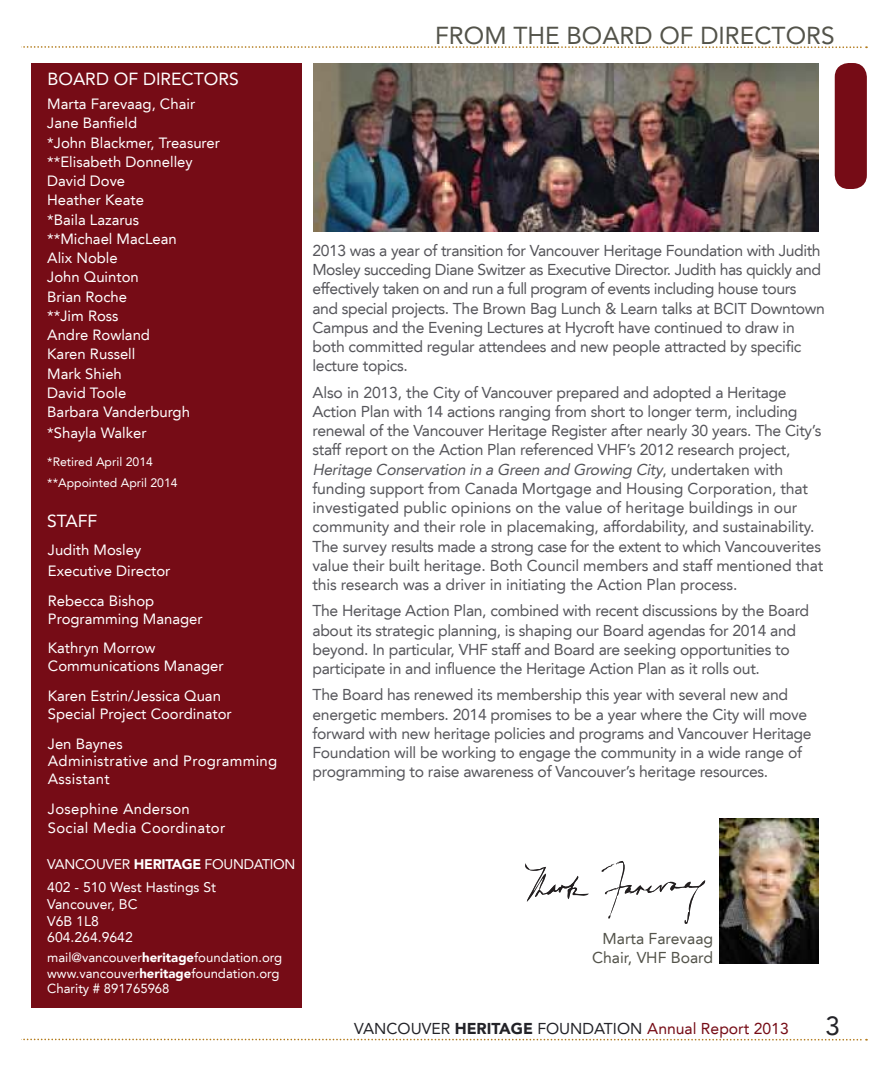
<style>
.page{position:relative;width:882px;height:1071px;background:#fff}
.page>*{position:absolute;margin:0;border:0;box-sizing:border-box;transform-origin:0 0}
.t1{font:26.25px "Avenir LT";color:#232328}
.t2{font:24.5px "Avenir LT";color:#53534a}
.t3{font:17.5px "Avenir LT";color:#fff}
.t4{font:15.75px/19.2px "Avenir LT";letter-spacing:-.02em;color:#56565b}
.t5{font:15.75px "Avenir LT";color:#232328}
.t6{font:15.75px/18.9px "Avenir LT";color:#53534a;text-align:right}
.t7{font:14.88px/19.2px "Avenir LT";color:#fff}
.t8{font:14.88px/17.8px "Avenir LT";letter-spacing:.02em;color:#fff}
.t9{font:14px/22.8px "Avenir LT";letter-spacing:-.02em;color:#fff}
.t10{font:14px/16.8px "Avenir LT";color:#fff}
.t11{font:13.12px/15.8px "Avenir LT";color:#fff}
.t12{font:12.25px/21px "Avenir LT";color:#fff}
.s1{font-weight:900}
.s2{font-style:italic}
.s3{color:#760c16}
</style>
<div class="page">
<svg style="left:21px;top:46px;width:846px;height:3px"></svg>
<svg style="left:21px;top:1038px;width:846px;height:3px"></svg>
<div style="left:835px;top:63px;width:32px;height:126px;background:#760c16;border-radius:14px"></div>
<div style="left:32px;top:63px;width:270px;height:945px;background:#760c16"></div>
<img style="left:720px;top:819px;width:99px;height:145px">
<svg style="left:525px;top:861px;width:181px;height:63px"></svg>
<img style="left:314px;top:63px;width:505px;height:169px">
<p class="t3" style="left:47px;top:71px;width:193px">BOARD OF DIRECTORS</p>
<p class="t7" style="left:47px;top:95px;width:174px">Marta Farevaag, Chair<br>Jane Banfield<br>*John Blackmer, Treasurer **Elisabeth Donnelley<br>David Dove<br>Heather Keate<br>*Baila Lazarus<br>**Michael MacLean<br>Alix Noble<br>John Quinton<br>Brian Roche<br>**Jim Ross<br>Andre Rowland<br>Karen Russell<br>Mark Shieh<br>David Toole<br>Barbara Vanderburgh</p>
<p class="t7" style="left:47px;top:424px;width:101px">*Shayla Walker</p>
<p class="t12" style="left:47px;top:452px;width:132px">*Retired April 2014 **Appointed April 2014</p>
<p class="t3" style="left:47px;top:513px;width:51px">STAFF</p>
<p class="t7" style="left:48px;top:540px;width:124px;line-height:21px">Judith Mosley<br>Executive Director</p>
<p class="t7" style="left:48px;top:593px;width:156px;line-height:17.8px">Rebecca Bishop<br>Programming Manager</p>
<p class="t7" style="left:48px;top:640px;width:177px;line-height:17.8px">Kathryn Morrow<br>Communications Manager</p>
<p class="t7" style="left:48px;top:688px;width:185px;line-height:17.8px">Karen Estrin/Jessica Quan<br>Special Project Coordinator</p>
<p class="t8" style="left:48px;top:736px;width:231px">Jen Baynes<br>Administrative and Programming<br>Assistant</p>
<p class="t8" style="left:48px;top:800px;width:179px;line-height:18.9px">Josephine Anderson<br>Social Media Coordinator</p>
<p class="t9" style="left:47px;top:854px;width:250px">VANCOUVER <span class="s1">HERITAGE</span> FOUNDATION<br>402 - 510 West Hastings St</p>
<p class="t10" style="left:47px;top:897px;width:92px">Vancouver, BC<br>V6B 1L8<br>604.264.9642</p>
<p class="t11" style="left:47px;top:950px;width:236px">mail@vancouver<span class="s1">heritage</span>foundation.org www.vancouver<span class="s1">heritage</span>foundation.org<br>Charity # 891765968</p>
<h2 class="t2" style="left:435px;top:24px;width:401px">FROM THE BOARD OF DIRECTORS</h2>
<p class="t4" style="left:312px;top:242px;width:514px">2013 was a year of transition for Vancouver Heritage Foundation with Judith Mosley succeding Diane Switzer as Executive Director. Judith has quickly and effectively taken on and run a full program of events including house tours and special projects. The Brown Bag Lunch &amp; Learn talks at BCIT Downtown Campus and the Evening Lectures at Hycroft have continued to draw in both committed regular attendees and new people attracted by specific lecture topics.</p>
<p class="t4" style="left:312px;top:384px;width:512px">Also in 2013, the City of Vancouver prepared and adopted a Heritage Action Plan with 14 actions ranging from short to longer term, including renewal of the Vancouver Heritage Register after nearly 30 years. The City’s staff report on the Action Plan referenced VHF’s 2012 research project, <span class="s2">Heritage Conservation in a Green and Growing City</span>, u n d e rt a k e n w i t h funding support from Canada Mortgage and Housing Corporation, that investigated public opinions on the value of heritage buildings in our community and their role in placemaking, affordability, and sustainability.<br>The survey results made a strong case for the extent to which Vancouverites value their built heritage. Both Council members and staff mentioned that this research was a driver in initiating the Action Plan process.</p>
<p class="t4" style="left:312px;top:603px;width:498px">The Heritage Action Plan, combined with recent discussions by the Board about its strategic planning, is shaping our Board agendas for 2014 and beyond. In particular, VHF staff and Board are seeking opportunities to participate in and influence the Heritage Action Plan as it rolls out.</p>
<p class="t4" style="left:312px;top:687px;width:501px">The Board has renewed its membership this year with several new and energetic members. 2014 promises to be a year where the City will move forward with new heritage policies and programs and Vancouver Heritage Foundation will be working to engage the community in a wide range of programming to raise awareness of Vancouver’s heritage resources.</p>
<p class="t6" style="left:592px;top:930px;width:123px">Marta Farevaag<br>Chair, VHF Board</p>
<p class="t5" style="left:354px;top:1021px;width:436px">VANCOUVER <span class="s1">HERITAGE</span> FOUNDATION <span class="s3">Annual Report 2013</span></p>
<h1 class="t1" style="left:826px;top:1014px;width:16px">3</h1>
</div>
